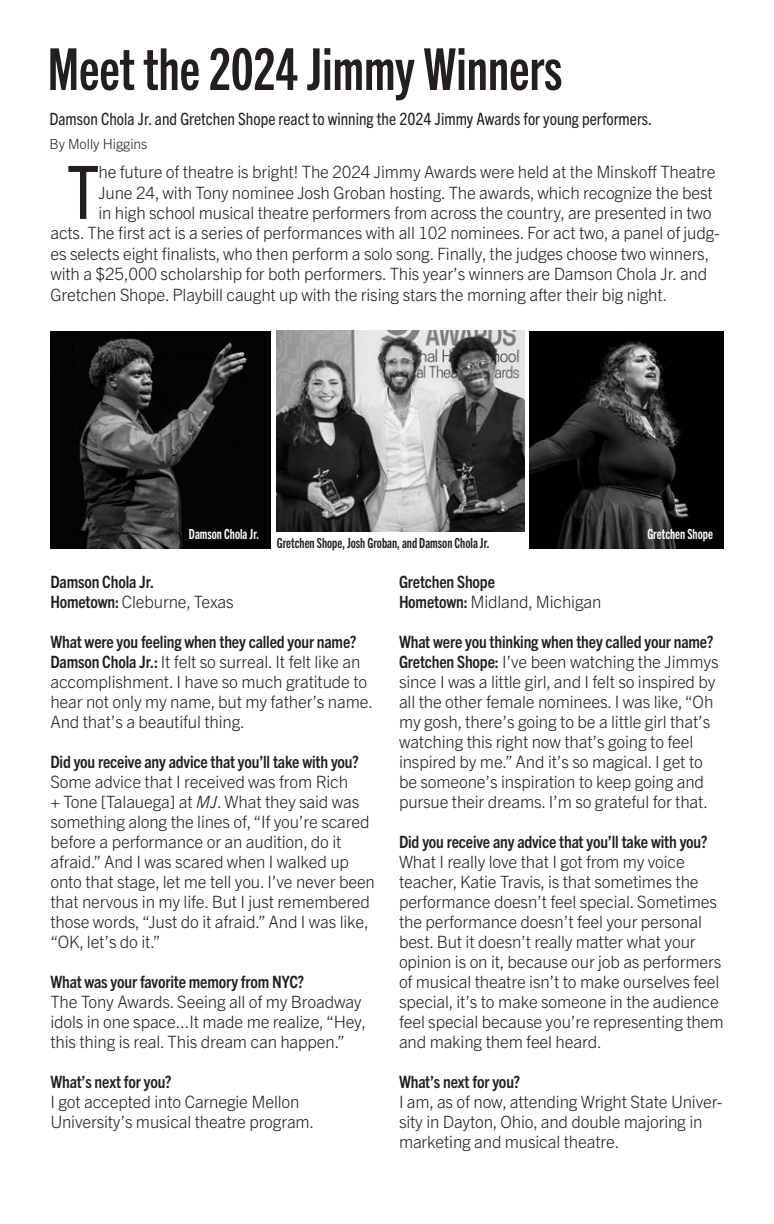
<style>
.page{position:relative;width:774px;height:1224px;background:#fff}
.page>*{position:absolute;margin:0;border:0;box-sizing:border-box;transform-origin:0 0}
.t1{font:condensed 73.8px "Trade Gothic Next LT Pro";color:#231f20}
.t2{font:58px "Trade Gothic Next LT Pro Bd Cm";color:#231f20}
.t3{font:300 17px/20px "Trade Gothic Next LT Pro";letter-spacing:-.01em;color:#231f20}
.t4{font:condensed 17px "Trade Gothic Next LT Pro";color:#231f20}
.t5{font:700 condensed 17px/20px "Trade Gothic Next LT Pro";letter-spacing:-.01em;color:#231f20}
.t6{font:14px "Trade Gothic Next LT Pro Bd Cm";color:#231f20}
.t7{font:14px "Trade Gothic Next LT Pro Bd Cm";color:#fff}
.t8{font:300 14px "Trade Gothic Next LT Pro";color:#231f20}
.s1{font-weight:300;font-stretch:normal}
.s2{font-weight:700;font-stretch:condensed}
.s3{font-style:italic}
</style>
<div class="page">
<img style="left:529px;top:331px;width:195px;height:218px">
<img style="left:50px;top:331px;width:221px;height:218px">
<img style="left:277px;top:331px;width:247px;height:201px">
<p class="t2" style="left:48px;top:30px;width:516px">Meet the 2024 Jimmy Winners</p>
<p class="t4" style="left:49px;top:108px;width:604px">Damson Chola Jr. and Gretchen Shope react to winning the 2024 Jimmy Awards for young performers.</p>
<p class="t8" style="left:49px;top:134px;width:100px">By Molly Higgins</p>
<p class="t1" style="left:67px;top:142px;width:34px">T</p>
<p class="t3" style="left:98px;top:161px;width:619px">he future of theatre is bright! The 2024 Jimmy Awards were held at the Minskoff Theatre</p>
<p class="t3" style="left:98px;top:181px;width:616px">June 24, with Tony nominee Josh Groban hosting. The awards, which recognize the best</p>
<p class="t3" style="left:98px;top:202px;width:615px">in high school musical theatre performers from across the country, are presented in two</p>
<p class="t3" style="left:50px;top:222px;width:671px">acts. The first act is a series of performances with all 102 nominees. For act two, a panel of judg-</p>
<p class="t3" style="left:50px;top:242px;width:661px">es selects eight finalists, who then perform a solo song. Finally, the judges choose two winners,</p>
<p class="t3" style="left:50px;top:263px;width:658px">with a $25,000 scholarship for both performers. This year’s winners are Damson Chola Jr. and</p>
<p class="t3" style="left:50px;top:283px;width:619px">Gretchen Shope. Playbill caught up with the rising stars the morning after their big night.</p>
<p class="t7" style="left:189px;top:524px;width:72px">Damson Chola Jr.</p>
<p class="t7" style="left:647px;top:524px;width:67px">Gretchen Shope</p>
<p class="t6" style="left:277px;top:533px;width:214px">Gretchen Shope, Josh Groban, and Damson Chola Jr.</p>
<p class="t5" style="left:50px;top:571px;width:185px">Damson Chola Jr.<br>Hometown: <span class="s1">Cleburne, Texas</span></p>
<p class="t3" style="left:50px;top:631px;width:324px"><span class="s2">What were you feeling when they called your name?<br>Damson Chola Jr.:</span> It felt so surreal. It felt like an accomplishment. I have so much gratitude to hear not only my name, but my father’s name.<br>And that’s a beautiful thing.</p>
<p class="t3" style="left:50px;top:751px;width:326px"><span class="s2">Did you receive any advice that you’ll take with you?<br></span>Some advice that I received was from Rich<br>+ Tone [Talauega] at <span class="s3">MJ</span>. What they said was something along the lines of, “If you’re scared before a performance or an audition, do it afraid.” And I was scared when I walked up onto that stage, let me tell you. I’ve never been that nervous in my life. But I just remembered those words, “Just do it afraid.” And I was like, “OK, let’s do it.”</p>
<p class="t3" style="left:50px;top:971px;width:317px"><span class="s2">What was your favorite memory from NYC?<br></span>The Tony Awards. Seeing all of my Broadway idols in one space...It made me realize, “Hey, this thing is real. This dream can happen.”</p>
<p class="t3" style="left:50px;top:1071px;width:265px"><span class="s2">What’s next for you?<br></span>I got accepted into Carnegie Mellon<br>University’s musical theatre program.</p>
<p class="t5" style="left:399px;top:571px;width:204px">Gretchen Shope<br>Hometown: <span class="s1">Midland, Michigan</span></p>
<p class="t3" style="left:399px;top:631px;width:321px"><span class="s2">What were you thinking when they called your name?<br>Gretchen Shope:</span> I’ve been watching the Jimmys since I was a little girl, and I felt so inspired by all the other female nominees. I was like, “Oh my gosh, there’s going to be a little girl that’s watching this right now that’s going to feel inspired by me.” And it’s so magical. I get to be someone’s inspiration to keep going and pursue their dreams. I’m so grateful for that.</p>
<p class="t3" style="left:399px;top:831px;width:326px"><span class="s2">Did you receive any advice that you’ll take with you?<br></span>What I really love that I got from my voice teacher, Katie Travis, is that sometimes the performance doesn’t feel special. Sometimes the performance doesn’t feel your personal best. But it doesn’t really matter what your opinion is on it, because our job as performers of musical theatre isn’t to make ourselves feel special, it’s to make someone in the audience feel special because you’re representing them and making them feel heard.</p>
<p class="t3" style="left:399px;top:1071px;width:325px"><span class="s2">What’s next for you?<br></span>I am, as of now, attending Wright State Univer&shy;sity in Dayton, Ohio, and double majoring in marketing and musical theatre.</p>
</div>
